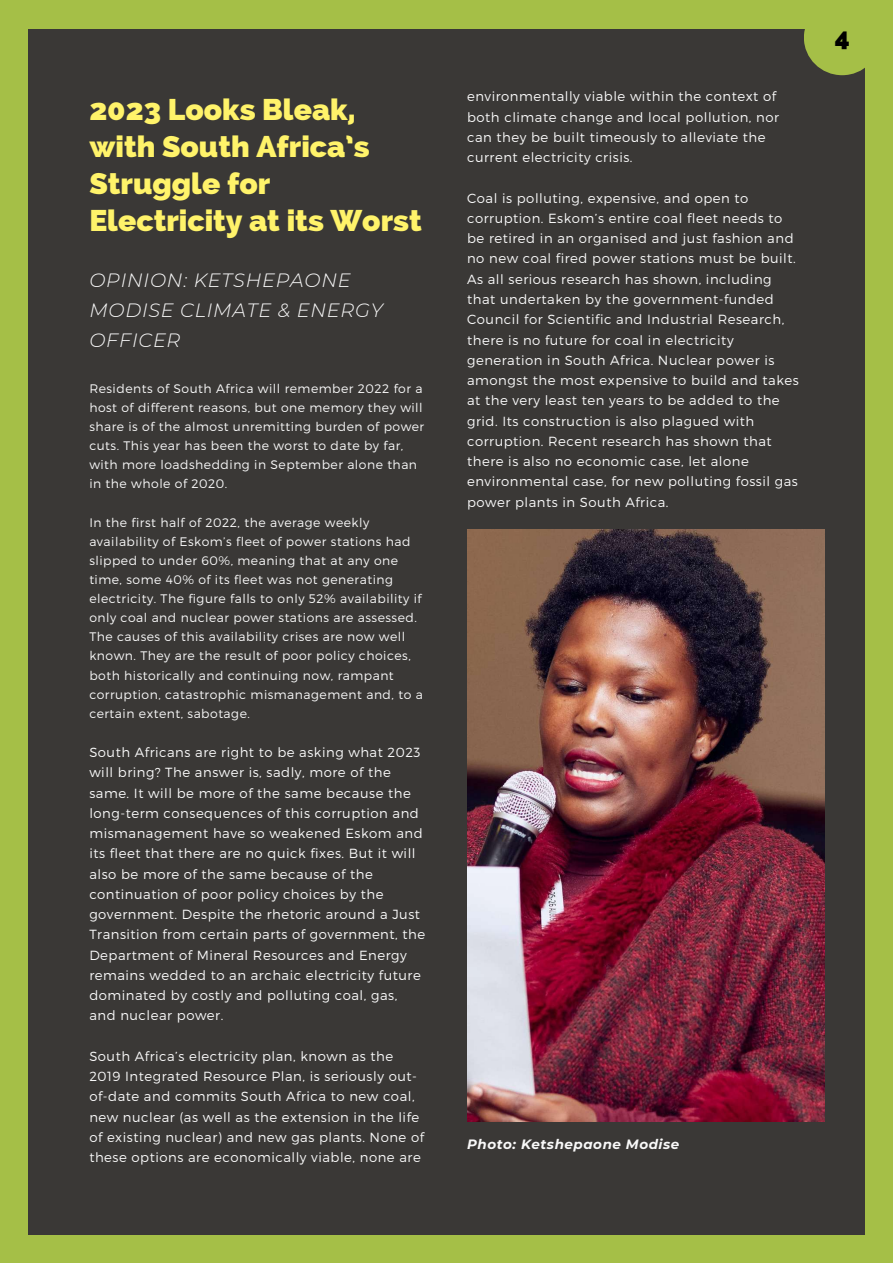
<style>
.page{position:relative;width:893px;height:1263px;background:#a5bf47}
.page>*{position:absolute;margin:0;border:0;box-sizing:border-box;transform-origin:0 0}
.t1{font:800 30px/37.1px "Raleway";color:#fff36a}
.t2{font:800 25.5px "Raleway";color:#000}
.t3{font:italic 300 19.2px/30.4px "Montserrat";letter-spacing:.04em;color:#f9f9f9}
.t4{font:italic 700 13.5px "Montserrat";letter-spacing:.04em;color:#f9f9f9}
.t5{font:300 13.2px/20.2px "Montserrat";letter-spacing:.04em;color:#f9f9f9}
.t6{font:300 12.38px/19.1px "Montserrat";letter-spacing:.04em;color:#f9f9f9}
</style>
<div class="page">
<div style="left:28px;top:29px;width:837px;height:1205px;background:#3a3836"></div>
<div style="left:804px;top:0;width:76px;height:75px;background:#a5bf47;border-radius:50%"></div>
<img style="left:467px;top:530px;width:357px;height:591px">
<h1 class="t1" style="left:89px;top:90px;width:334px">2023 Looks Bleak, with South Africa’s<br>Struggle for<br>Electricity at its Worst</h1>
<p class="t5" style="left:467px;top:86px;width:313px">environmentally viable within the context of both climate change and local pollution, nor can they be built timeously to alleviate the current electricity crisis.</p>
<p class="t5" style="left:467px;top:187px;width:333px">Coal is polluting, expensive, and open to corruption. Eskom’s entire coal fleet needs to be retired in an organised and just fashion and no new coal fired power stations must be built.<br>As all serious research has shown, including that undertaken by the government-funded Council for Scientific and Industrial Research, there is no future for coal in electricity generation in South Africa. Nuclear power is amongst the most expensive to build and takes at the very least ten years to be added to the grid. Its construction is also plagued with corruption. Recent research has shown that there is also no economic case, let alone environmental case, for new polluting fossil gas power plants in South Africa.</p>
<h3 class="t3" style="left:89px;top:265px;width:295px">OPINION: KETSHEPAONE<br>MODISE CLIMATE &amp; ENERGY<br>OFFICER</h3>
<p class="t6" style="left:89px;top:378px;width:336px">Residents of South Africa will remember 2022 for a host of different reasons, but one memory they will share is of the almost unremitting burden of power cuts. This year has been the worst to date by far, with more loadshedding in September alone than in the whole of 2020.</p>
<p class="t6" style="left:89px;top:512px;width:335px">In the first half of 2022, the average weekly availability of Eskom’s fleet of power stations had slipped to under 60%, meaning that at any one time, some 40% of its fleet was not generating electricity. The figure falls to only 52% availability if only coal and nuclear power stations are assessed.<br>The causes of this availability crises are now well known. They are the result of poor policy choices, both historically and continuing now, rampant corruption, catastrophic mismanagement and, to a certain extent, sabotage.</p>
<p class="t5" style="left:89px;top:742px;width:337px">South Africans are right to be asking what 2023 will bring? The answer is, sadly, more of the same. It will be more of the same because the long-term consequences of this corruption and mismanagement have so weakened Eskom and its fleet that there are no quick fixes. But it will also be more of the same because of the continuation of poor policy choices by the government. Despite the rhetoric around a Just Transition from certain parts of government, the Department of Mineral Resources and Energy remains wedded to an archaic electricity future dominated by costly and polluting coal, gas, and nuclear power.</p>
<p class="t5" style="left:89px;top:1045px;width:336px">South Africa’s electricity plan, known as the 2019 Integrated Resource Plan, is seriously out&shy;of-date and commits South Africa to new coal, new nuclear (as well as the extension in the life of existing nuclear) and new gas plants. None of these options are economically viable, none are</p>
<p class="t4" style="left:467px;top:1136px;width:214px">Photo: Ketshepaone Modise</p>
<h2 class="t2" style="left:834px;top:22px;width:16px">4</h2>
</div>
